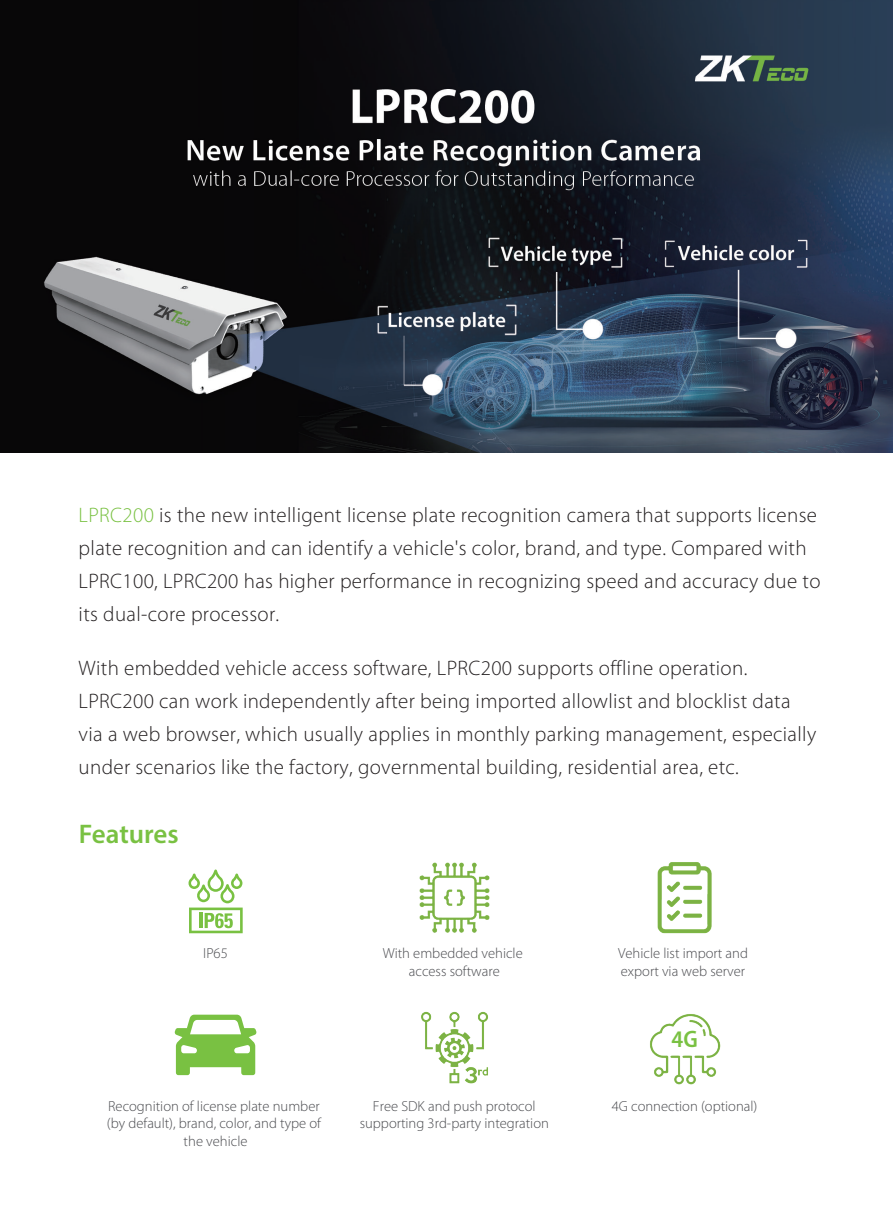
<style>
.page{position:relative;width:893px;height:1212px;background:#fff}
.page>*{position:absolute;margin:0;border:0;box-sizing:border-box;transform-origin:0 0}
.Headline_with_Span{font:600 27px "Myriad Pro";color:#79c142}
.t1{font:600 semi-condensed 23.85px "Myriad Pro";color:#79c142}
.featues{font:300 21px/33px "Myriad Pro";letter-spacing:.015em;color:#231f20}
.t2{font:300 14.55px/17.5px "Myriad Pro";color:#494a4e;text-align:center}
.s1{color:#79c142}
</style>
<div class="page">
<img style="left:0;top:0;width:893px;height:453px">
<img style="left:419px;top:862px;width:71px;height:71px">
<img style="left:657px;top:862px;width:55px;height:72px">
<img style="left:421px;top:1011px;width:67px;height:73px">
<img style="left:650px;top:1014px;width:71px;height:71px">
<svg style="left:174px;top:1015px;width:83px;height:60px"></svg>
<svg style="left:188px;top:869px;width:55px;height:64px"></svg>
<p class="featues" style="left:79px;top:498px;width:743px"><span class="s1">LPRC200</span> is the new intelligent license plate recognition camera that supports license plate recognition and can identify a vehicle's color, brand, and type. Compared with LPRC100, LPRC200 has higher performance in recognizing speed and accuracy due to its dual-core processor.</p>
<p class="featues" style="left:79px;top:652px;width:739px">With embedded vehicle access software, LPRC200 supports offline operation.<br>LPRC200 can work independently after being imported allowlist and blocklist data via a web browser, which usually applies in monthly parking management, especially under scenarios like the factory, governmental building, residential area, etc.</p>
<p class="Headline_with_Span" style="left:79px;top:817px;width:101px">Features</p>
<p class="t2" style="left:203px;top:944px;width:26px">IP65</p>
<p class="t2" style="left:107px;top:1097px;width:216px">Recognition of license plate number (by default), brand, color, and type of the vehicle</p>
<p class="t2" style="left:383px;top:944px;width:142px">With embedded vehicle access software</p>
<p class="t2" style="left:618px;top:944px;width:131px;text-align:left">Vehicle list import and export via web server</p>
<p class="t1" style="left:671px;top:1025px;width:28px">4G</p>
<p class="t2" style="left:360px;top:1097px;width:191px">Free SDK and push protocol supporting 3rd-party integration</p>
<p class="t2" style="left:612px;top:1097px;width:147px">4G connection (optional)</p>
</div>
